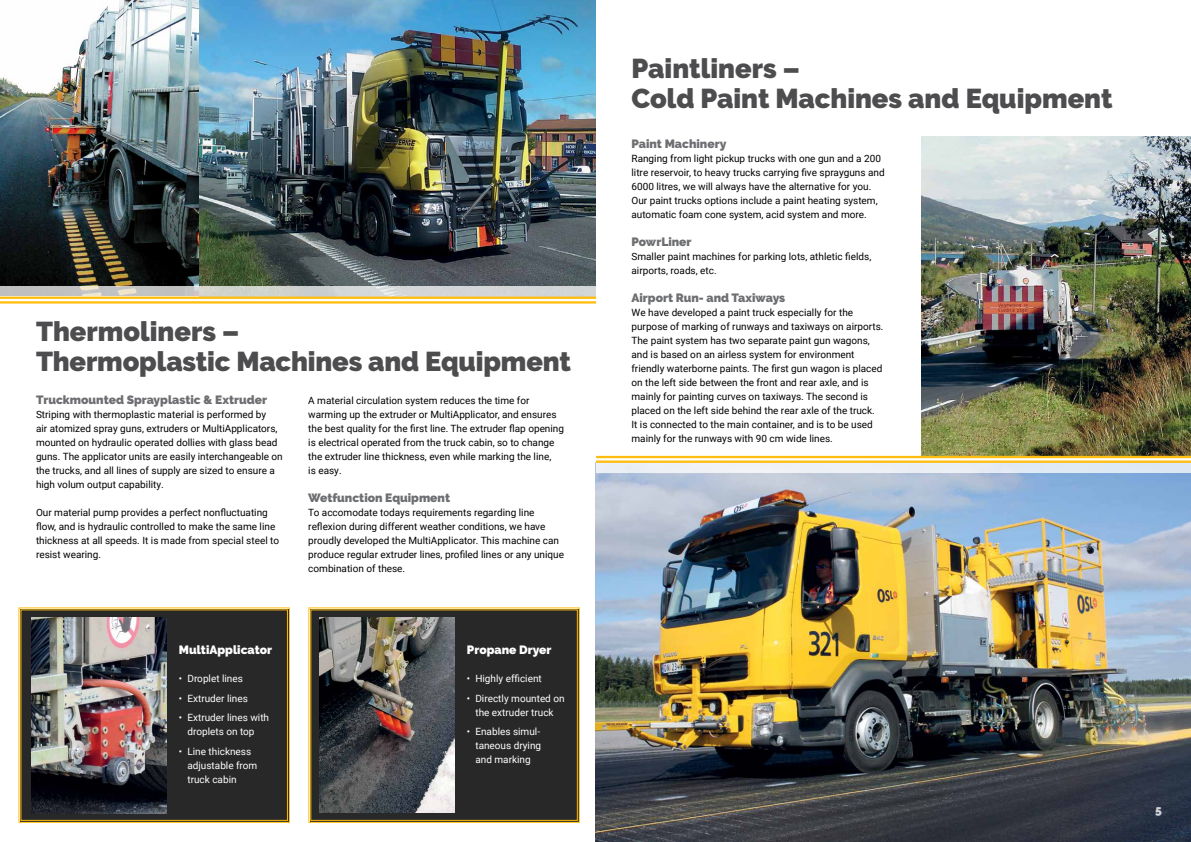
<style>
.page{position:relative;width:1191px;height:842px;background:#fff}
.page>*{position:absolute;margin:0;border:0;box-sizing:border-box;transform-origin:0 0}
.t1{font:900 27.2px/30px "Raleway";color:#4d4d4f}
.t2{font:900 12px "Raleway";color:#6d6e71}
.t3{font:900 12px "Raleway";color:#fff}
.t4{font:900 12px "Raleway";color:#d1d3d4}
.t5{font:10px/14px "Roboto";color:#000}
.t6{font:10px/14px "Roboto";color:#fff}
</style>
<div class="page">
<img style="left:921px;top:137px;width:270px;height:318px">
<div style="left:18px;top:607px;width:272px;height:216px;background:#292829"></div>
<div style="left:20px;top:609px;width:268px;height:212px;border:1px solid #febe10"></div>
<img style="left:31px;top:617px;width:136px;height:196px">
<img style="left:0;top:0;width:595px;height:286px">
<img style="left:595px;top:463px;width:596px;height:379px">
<svg style="left:0;top:286px;width:596px;height:11px;background:#d1d0c8"></svg>
<svg style="left:596px;top:463px;width:595px;height:10px;fill:#ebeff5"></svg>
<hr style="left:0;top:297px;width:596px;height:2px;background:#febe10">
<hr style="left:0;top:301px;width:596px;height:3px;background:#febe10">
<hr style="left:596px;top:456px;width:595px;height:2px;background:#febe10">
<hr style="left:596px;top:460px;width:595px;height:3px;background:#febe10">
<div style="left:308px;top:607px;width:272px;height:216px;background:#292829"></div>
<div style="left:310px;top:609px;width:268px;height:212px;border:1px solid #febe10"></div>
<img style="left:319px;top:617px;width:135px;height:196px">
<h1 class="t1" style="left:36px;top:316px;width:536px">Thermoliners –<br>Thermoplastic Machines and Equipment</h1>
<p class="t2" style="left:36px;top:393px;width:232px">Truckmounted Sprayplastic &amp; Extruder</p>
<p class="t5" style="left:36px;top:407px;width:248px">Striping with thermoplastic material is performed by<br>air atomized spray guns, extruders or MultiApplicators, mounted on hydraulic operated dollies with glass bead guns. The applicator units are easily interchangeable on the trucks, and all lines of supply are sized to ensure a high volum output capability.</p>
<p class="t5" style="left:36px;top:505px;width:245px">Our material pump provides a perfect nonfluctuating flow, and is hydraulic controlled to make the same line thickness at all speeds. It is made from special steel to resist wearing.</p>
<p class="t5" style="left:308px;top:393px;width:257px">A material circulation system reduces the time for warming up the extruder or MultiApplicator, and ensures the best quality for the first line. The extruder flap opening is electrical operated from the truck cabin, so to change the extruder line thickness, even while marking the line,<br>is easy.</p>
<p class="t2" style="left:308px;top:490px;width:143px">Wetfunction Equipment</p>
<p class="t5" style="left:308px;top:505px;width:257px">To accomodate todays requirements regarding line reflexion during different weather conditions, we have proudly developed the MultiApplicator. This machine can produce regular extruder lines, profiled lines or any unique combination of these.</p>
<p class="t3" style="left:179px;top:643px;width:95px">MultiApplicator</p>
<p class="t6" style="left:179px;top:671px;width:65px">• Droplet lines</p>
<p class="t6" style="left:179px;top:691px;width:70px">• Extruder lines</p>
<p class="t6" style="left:187px;top:710px;width:83px;text-indent:-8px">• Extruder lines with droplets on top</p>
<p class="t6" style="left:187px;top:744px;width:71px;text-indent:-8px">• Line thickness adjustable from truck cabin</p>
<p class="t3" style="left:467px;top:643px;width:86px">Propane Dryer</p>
<p class="t6" style="left:467px;top:671px;width:76px">• Highly efficient</p>
<p class="t6" style="left:467px;top:691px;width:99px;text-align:center">• Directly mounted on the extruder truck</p>
<p class="t6" style="left:475px;top:724px;width:67px;text-align:justify;text-indent:-8px">• Enables simul&shy;taneous drying and marking</p>
<h1 class="t1" style="left:631px;top:53px;width:483px">Paintliners –<br>Cold Paint Machines and Equipment</h1>
<p class="t2" style="left:631px;top:137px;width:96px">Paint Machinery</p>
<p class="t5" style="left:631px;top:151px;width:255px">Ranging from light pickup trucks with one gun and a 200 litre reservoir, to heavy trucks carrying five sprayguns and 6000 litres, we will always have the alternative for you.<br>Our paint trucks options include a paint heating system, automatic foam cone system, acid system and more.</p>
<p class="t2" style="left:631px;top:235px;width:62px">PowrLiner</p>
<p class="t5" style="left:631px;top:249px;width:241px">Smaller paint machines for parking lots, athletic fields, airports, roads, etc.</p>
<p class="t2" style="left:631px;top:291px;width:155px">Airport Run- and Taxiways</p>
<p class="t5" style="left:631px;top:305px;width:253px">We have developed a paint truck especially for the purpose of marking of runways and taxiways on airports.<br>The paint system has two separate paint gun wagons, and is based on an airless system for environment friendly waterborne paints. The first gun wagon is placed on the left side between the front and rear axle, and is mainly for painting curves on taxiways. The second is placed on the left side behind the rear axle of the truck.<br>It is connected to the main container, and is to be used mainly for the runways with 90 cm wide lines.</p>
<p class="t4" style="left:1155px;top:802px;width:8px">5</p>
</div>
